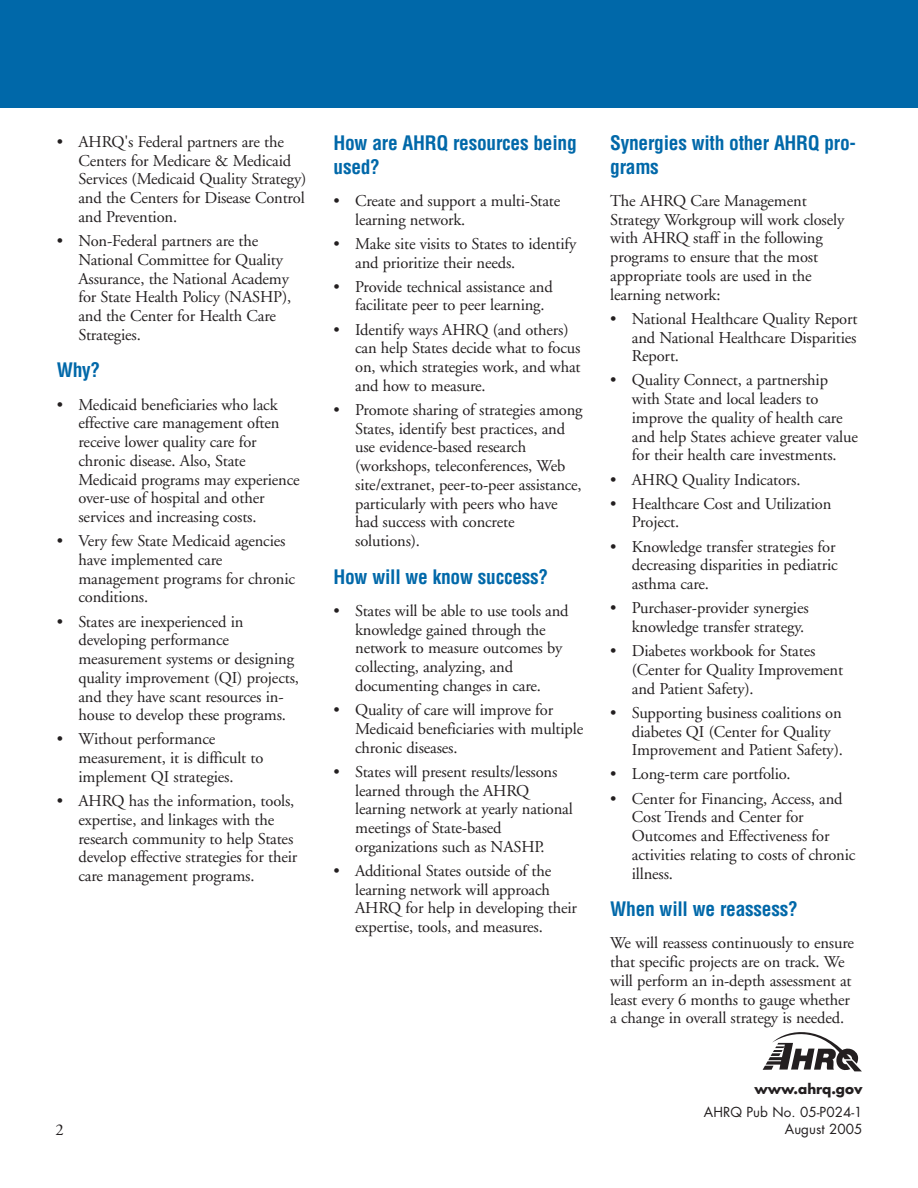
<style>
.page{position:relative;width:918px;height:1188px;background:#fff}
.page>*{position:absolute;margin:0;border:0;box-sizing:border-box;transform-origin:0 0}
.t1{font:700 condensed 19.5px/24px "Helvetica";letter-spacing:-.015em;color:#0068a9}
.t2{font:16.5px/18.8px "Adobe Garamond";letter-spacing:-.01em;color:#231f20}
.t3{font:13.5px/16.2px "Futura";color:#231f20;text-align:right}
.t4{font:700 13.5px "Futura";color:#231f20}
</style>
<div class="page">
<div style="left:0;top:0;width:918px;height:108px;background:#0068a9"></div>
<svg style="left:763px;top:1032px;width:99px;height:39px"></svg>
<p class="t2" style="left:78px;top:134px;width:229px;text-indent:-22px">• AHRQ's Federal partners are the<br>Centers for Medicare &amp; Medicaid<br>Services (Medicaid Quality Strategy) and the Centers for Disease Control and Prevention.</p>
<p class="t2" style="left:78px;top:233px;width:214px;text-indent:-22px">• Non-Federal partners are the<br>National Committee for Quality<br>Assurance, the National Academy for State Health Policy (NASHP), and the Center for Health Care<br>Strategies.</p>
<p class="t1" style="left:57px;top:359px;width:45px">Why?</p>
<p class="t2" style="left:78px;top:396px;width:223px;text-indent:-22px">• Medicaid beneficiaries who lack effective care management often receive lower quality care for chronic disease. Also, State<br>Medicaid programs may experience over-use of hospital and other services and increasing costs.</p>
<p class="t2" style="left:78px;top:533px;width:218px;text-indent:-22px">• Very few State Medicaid agencies have implemented care management programs for chronic conditions.</p>
<p class="t2" style="left:78px;top:613px;width:222px;text-indent:-22px">• States are inexperienced in developing performance measurement systems or designing quality improvement (QI) projects, and they have scant resources in&shy;house to develop these programs.</p>
<p class="t2" style="left:78px;top:731px;width:186px;text-indent:-22px">• Without performance measurement, it is difficult to implement QI strategies.</p>
<p class="t2" style="left:78px;top:793px;width:220px;text-indent:-22px">• AHRQ has the information, tools, expertise, and linkages with the research community to help States develop effective strategies for their care management programs.</p>
<p class="t2" style="left:56px;top:1122px;width:10px">2</p>
<p class="t1" style="left:334px;top:131px;width:245px">How are AHRQ resources being used?</p>
<p class="t2" style="left:355px;top:193px;width:207px;text-indent:-22px">• Create and support a multi-State learning network.</p>
<p class="t2" style="left:355px;top:236px;width:223px;text-indent:-22px">• Make site visits to States to identify and prioritize their needs.</p>
<p class="t2" style="left:355px;top:279px;width:199px;text-indent:-22px">• Provide technical assistance and facilitate peer to peer learning.</p>
<p class="t2" style="left:355px;top:321px;width:227px;text-indent:-22px">• Identify ways AHRQ (and others) can help States decide what to focus on, which strategies work, and what and how to measure.</p>
<p class="t2" style="left:355px;top:402px;width:229px;text-indent:-22px">• Promote sharing of strategies among<br>States, identify best practices, and use evidence-based research (workshops, teleconferences, Web site/extranet, peer-to-peer assistance, particularly with peers who have had success with concrete solutions).</p>
<p class="t1" style="left:334px;top:565px;width:216px">How will we know success?</p>
<p class="t2" style="left:355px;top:603px;width:215px;text-indent:-22px">• States will be able to use tools and knowledge gained through the network to measure outcomes by collecting, analyzing, and documenting changes in care.</p>
<p class="t2" style="left:355px;top:702px;width:230px;text-indent:-22px">• Quality of care will improve for<br>Medicaid beneficiaries with multiple chronic diseases.</p>
<p class="t2" style="left:355px;top:764px;width:219px;text-indent:-22px">• States will present results/lessons learned through the AHRQ learning network at yearly national meetings of State-based organizations such as NASHP.</p>
<p class="t2" style="left:355px;top:863px;width:223px;text-indent:-22px">• Additional States outside of the learning network will approach AHRQ for help in developing their expertise, tools, and measures.</p>
<p class="t1" style="left:610px;top:131px;width:247px">Synergies with other AHRQ pro&shy;grams</p>
<p class="t2" style="left:610px;top:193px;width:236px">The AHRQ Care Management<br>Strategy Workgroup will work closely with AHRQ staff in the following programs to ensure that the most appropriate tools are used in the learning network:</p>
<p class="t2" style="left:632px;top:311px;width:227px;text-align:justify;text-indent:-22px">• National Healthcare Quality Report and National Healthcare Disparities Report.</p>
<p class="t2" style="left:632px;top:372px;width:228px;text-indent:-22px">• Quality Connect, a partnership with State and local leaders to improve the quality of health care and help States achieve greater value for their health care investments.</p>
<p class="t2" style="left:610px;top:471px;width:192px">• AHRQ Quality Indicators.</p>
<p class="t2" style="left:632px;top:496px;width:201px;text-indent:-22px">• Healthcare Cost and Utilization<br>Project.</p>
<p class="t2" style="left:632px;top:538px;width:208px;text-indent:-22px">• Knowledge transfer strategies for decreasing disparities in pediatric asthma care.</p>
<p class="t2" style="left:610px;top:600px;width:200px;text-align:right">• Purchaser-provider synergies knowledge transfer strategy.</p>
<p class="t2" style="left:632px;top:643px;width:213px;text-indent:-22px">• Diabetes workbook for States (Center for Quality Improvement and Patient Safety).</p>
<p class="t2" style="left:632px;top:705px;width:213px;text-indent:-22px">• Supporting business coalitions on diabetes QI (Center for Quality<br>Improvement and Patient Safety).</p>
<p class="t2" style="left:610px;top:766px;width:182px">• Long-term care portfolio.</p>
<p class="t2" style="left:632px;top:790px;width:225px;text-indent:-22px">• Center for Financing, Access, and<br>Cost Trends and Center for<br>Outcomes and Effectiveness for activities relating to costs of chronic illness.</p>
<p class="t1" style="left:610px;top:897px;width:189px">When will we reassess?</p>
<p class="t2" style="left:610px;top:935px;width:245px">We will reassess continuously to ensure that specific projects are on track. We will perform an in-depth assessment at least every 6 months to gauge whether a change in overall strategy is needed.</p>
<p class="t4" style="left:754px;top:1083px;width:110px">www.ahrq.gov</p>
<p class="t3" style="left:704px;top:1106px;width:160px">AHRQ Pub No. 05-P024-1<br>August 2005</p>
</div>
